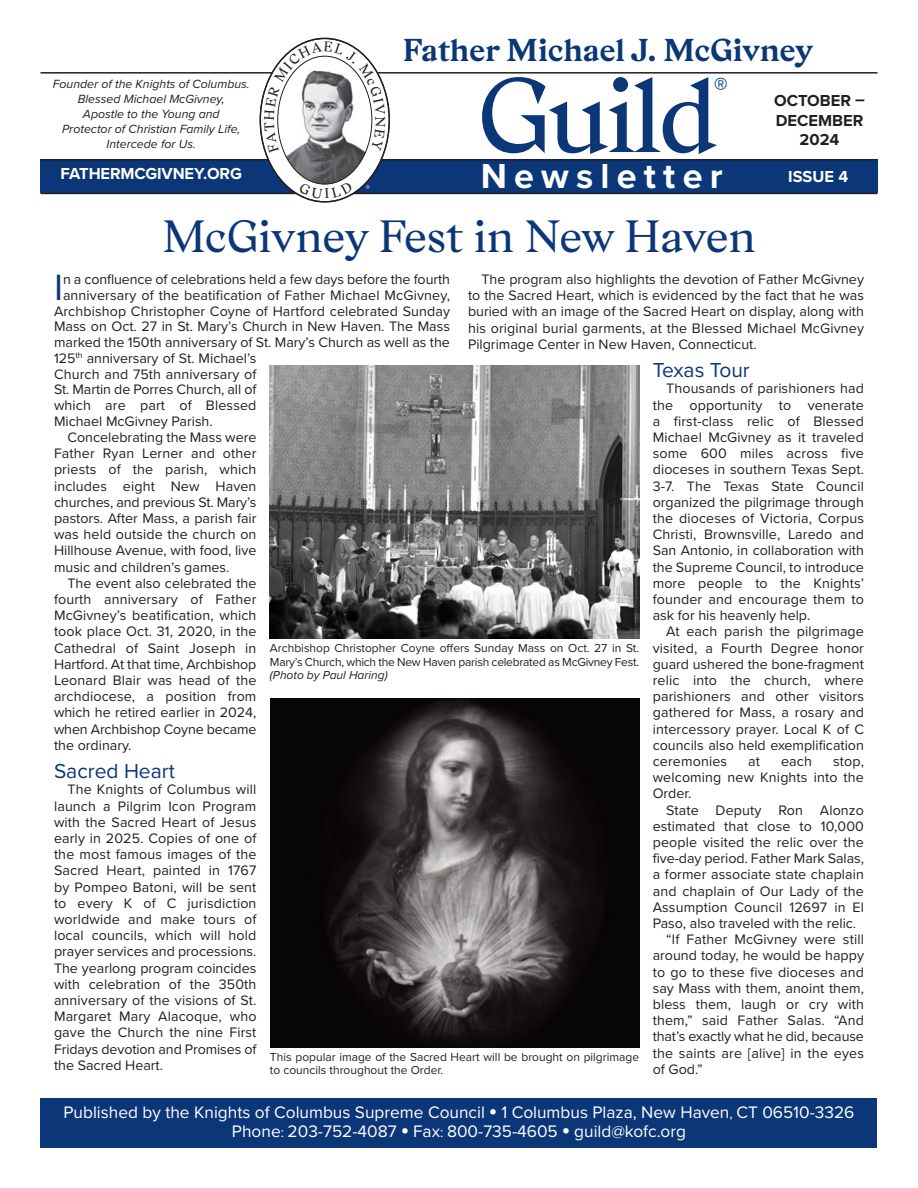
<style>
.page{position:relative;width:918px;height:1188px;background:#fff}
.page>*{position:absolute;margin:0;border:0;box-sizing:border-box;transform-origin:0 0}
.t1{font:105px "Mc Givney";letter-spacing:-.05em;color:#0b3678}
.t2{font:45px "Mc Givney";letter-spacing:-.02em;color:#0b3678}
.t3{font:37.8px "Proxima Nova";color:#0b3678}
.t4{font:700 36px "Proxima Nova";letter-spacing:.2em;color:#fff}
.t5{font:700 31.5px "Mc Givney";letter-spacing:-.01em;color:#0b3678}
.t6{font:28.5px "Proxima Nova";color:#0b3678}
.t7{font:21px "Proxima Nova";color:#0b3678}
.t8{font:17.25px/19.5px "Proxima Nova";color:#fff;text-align:center}
.t9{font:700 16.5px "Proxima Nova";letter-spacing:-.01em;color:#fff}
.t10{font:700 16.5px/19.5px "Proxima Nova";color:#231f20}
.t11{font:14.25px/16.2px "Proxima Nova";color:#231f20;text-align:justify}
.t12{font:italic 12.3px/15px "Proxima Nova";color:#231f20;text-align:center}
.t13{font:12px/13.5px "Proxima Nova";color:#231f20;text-align:justify}
.t14{font:8.7px "Proxima Nova";color:#fff}
.s1{font-style:italic}
.s2{font-size:25.5px}
.s3{font-size:14.1px}
</style>
<div class="page">
<div style="left:40px;top:160px;width:838px;height:33px;background:#0b3678"></div>
<div style="left:40px;top:1098px;width:837px;height:50px;background:#0b3678"></div>
<hr style="left:40px;top:72px;width:838px;height:2px;background:#231f20">
<hr style="left:40px;top:159px;width:838px;height:1px;background:#231f20">
<hr style="left:40px;top:193px;width:838px;height:1px;background:#231f20">
<img style="left:270px;top:365px;width:369px;height:273px">
<img style="left:270px;top:698px;width:369px;height:349px">
<svg style="left:260px;top:38px;width:130px;height:165px"></svg>
<p class="t12" style="left:53px;top:77px;width:198px">Founder of the Knights of Columbus.<br>Blessed Michael McGivney,<br>Apostle to the Young and</p>
<p class="t12" style="left:62px;top:122px;width:180px">Protector of Christian Family Life,</p>
<p class="t12" style="left:107px;top:137px;width:91px">Intercede for Us.</p>
<p class="t9" style="left:61px;top:168px;width:183px">FATHERMCGIVNEY.ORG</p>
<p class="t14" style="left:366px;top:184px;width:6px">®</p>
<p class="t5" style="left:403px;top:28px;width:412px">Father Michael J. McGivney</p>
<p class="t1" style="left:477px;top:54px;width:244px">Guild</p>
<p class="t6" style="left:714px;top:78px;width:16px">®</p>
<p class="t10" style="left:774px;top:93px;width:92px">OCTOBER –<br>DECEMBER</p>
<p class="t10" style="left:800px;top:132px;width:41px">2024</p>
<p class="t9" style="left:788px;top:171px;width:62px">ISSUE 4</p>
<p class="t4" style="left:481px;top:164px;width:244px">Newsletter</p>
<p class="t2" style="left:162px;top:210px;width:596px">McGivney Fest in New Haven</p>
<p class="t11" style="left:468px;top:273px;width:397px;text-indent:14px">The program also highlights the devotion of Father McGivney to the Sacred Heart, which is evidenced by the fact that he was buried with an image of the Sacred Heart on display, along with his original burial garments, at the Blessed Michael McGivney Pilgrimage Center in New Haven, Connecticut.</p>
<p class="t7" style="left:653px;top:363px;width:99px">Texas Tour</p>
<p class="t11" style="left:653px;top:382px;width:213px;text-indent:14px">Thousands of parishioners had the opportunity to venerate a first-class relic of Blessed Michael McGivney as it traveled some 600 miles across five dioceses in southern Texas Sept.<br>3-7. The Texas State Council organized the pilgrimage through the dioceses of Victoria, Corpus Christi, Brownsville, Laredo and San Antonio, in collaboration with the Supreme Council, to introduce more people to the Knights’ founder and encourage them to ask for his heavenly help.</p>
<p class="t11" style="left:653px;top:625px;width:213px;text-indent:14px">At each parish the pilgrimage visited, a Fourth Degree honor guard ushered the bone-fragment relic into the church, where parishioners and other visitors gathered for Mass, a rosary and intercessory prayer. Local K of C councils also held exemplification ceremonies</p>
<p class="t3" style="left:54px;top:275px;width:11px">I</p>
<p class="t11" style="left:63px;top:273px;width:388px">n a confluence of celebrations held a few days before the fourth</p>
<p class="t11" style="left:63px;top:288px;width:388px">anniversary of the beatification of Father Michael McGivney,</p>
<p class="t11" style="left:54px;top:304px;width:397px">Archbishop Christopher Coyne of Hartford celebrated Sunday</p>
<p class="t11" style="left:54px;top:320px;width:397px">Mass on Oct. 27 in St. Mary’s Church in New Haven. The Mass</p>
<p class="t11" style="left:54px;top:336px;width:397px">marked the 150th anniversary of St. Mary’s Church as well as the</p>
<p class="t11" style="left:54px;top:351px;width:204px">125<sup>th</sup> anniversary of St. Michael’s</p>
<p class="t11" style="left:54px;top:367px;width:204px">Church and 75th anniversary of</p>
<p class="t11" style="left:54px;top:383px;width:204px">St. Martin de Porres Church, all of</p>
<p class="t11" style="left:54px;top:399px;width:204px">which are part of Blessed</p>
<p class="t11" style="left:54px;top:414px;width:160px">Michael McGivney Parish.</p>
<p class="t11" style="left:54px;top:431px;width:204px;text-indent:14px">Concelebrating the Mass were Father Ryan Lerner and other priests of the parish, which includes eight New Haven churches, and previous St. Mary’s pastors. After Mass, a parish fair was held outside the church on Hillhouse Avenue, with food, live music and children’s games.</p>
<p class="t11" style="left:54px;top:576px;width:204px;text-indent:14px">The event also celebrated the fourth anniversary of Father McGivney’s beatification, which took place Oct. 31, 2020, in the Cathedral of Saint Joseph in Hartford. At that time, Archbishop Leonard Blair was head of the archdiocese, a position from which he retired earlier in 2024, when Archbishop Coyne became the ordinary.</p>
<p class="t7" style="left:54px;top:764px;width:122px">Sacred Heart</p>
<p class="t11" style="left:54px;top:783px;width:204px;text-indent:14px">The Knights of Columbus will launch a Pilgrim Icon Program with the Sacred Heart of Jesus early in 2025. Copies of one of the most famous images of the Sacred Heart, painted in 1767 by Pompeo Batoni, will be sent to every K of C jurisdiction worldwide and make tours of local councils, which will hold prayer services and processions.<br>The yearlong program coincides with celebration of the 350th anniversary of the visions of St.<br>Margaret Mary Alacoque, who gave the Church the nine First Fridays devotion and Promises of the Sacred Heart.</p>
<p class="t13" style="left:270px;top:643px;width:371px">Archbishop Christopher Coyne offers Sunday Mass on Oct. 27 in St.<br>Mary’s Church, which the New Haven parish celebrated as McGivney Fest. <span class="s1">(Photo by Paul Haring)</span></p>
<p class="t11" style="left:748px;top:755px;width:13px">at</p>
<p class="t11" style="left:781px;top:755px;width:32px">each</p>
<p class="t11" style="left:653px;top:755px;width:213px;text-indent:180px">stop, welcoming new Knights into the Order.</p>
<p class="t11" style="left:653px;top:803px;width:213px;text-indent:14px">State Deputy Ron Alonzo estimated that close to 10,000 people visited the relic over the five-day period. Father Mark Salas, a former associate state chaplain and chaplain of Our Lady of the Assumption Council 12697 in El Paso, also traveled with the relic.</p>
<p class="t11" style="left:653px;top:933px;width:213px;text-indent:14px">“If Father McGivney were still around today, he would be happy to go to these five dioceses and say Mass with them, anoint them, bless them, laugh or cry with them,” said Father Salas. “And that’s exactly what he did, because the saints are [alive] in the eyes of God.”</p>
<p class="t13" style="left:270px;top:1051px;width:371px">This popular image of the Sacred Heart will be brought on pilgrimage to councils throughout the Order.</p>
<p class="t8" style="left:63px;top:1104px;width:793px">Published by the Knights of Columbus Supreme Council <span class="s2">•</span> 1 Columbus Plaza, New Haven<span class="s3">,</span> CT 06510-3326<br>Phone<span class="s3">:</span> 203-752-4087 <span class="s2">•</span> Fax<span class="s3">:</span> 800-735-4605 <span class="s2">•</span> guild@kofc.org</p>
</div>
